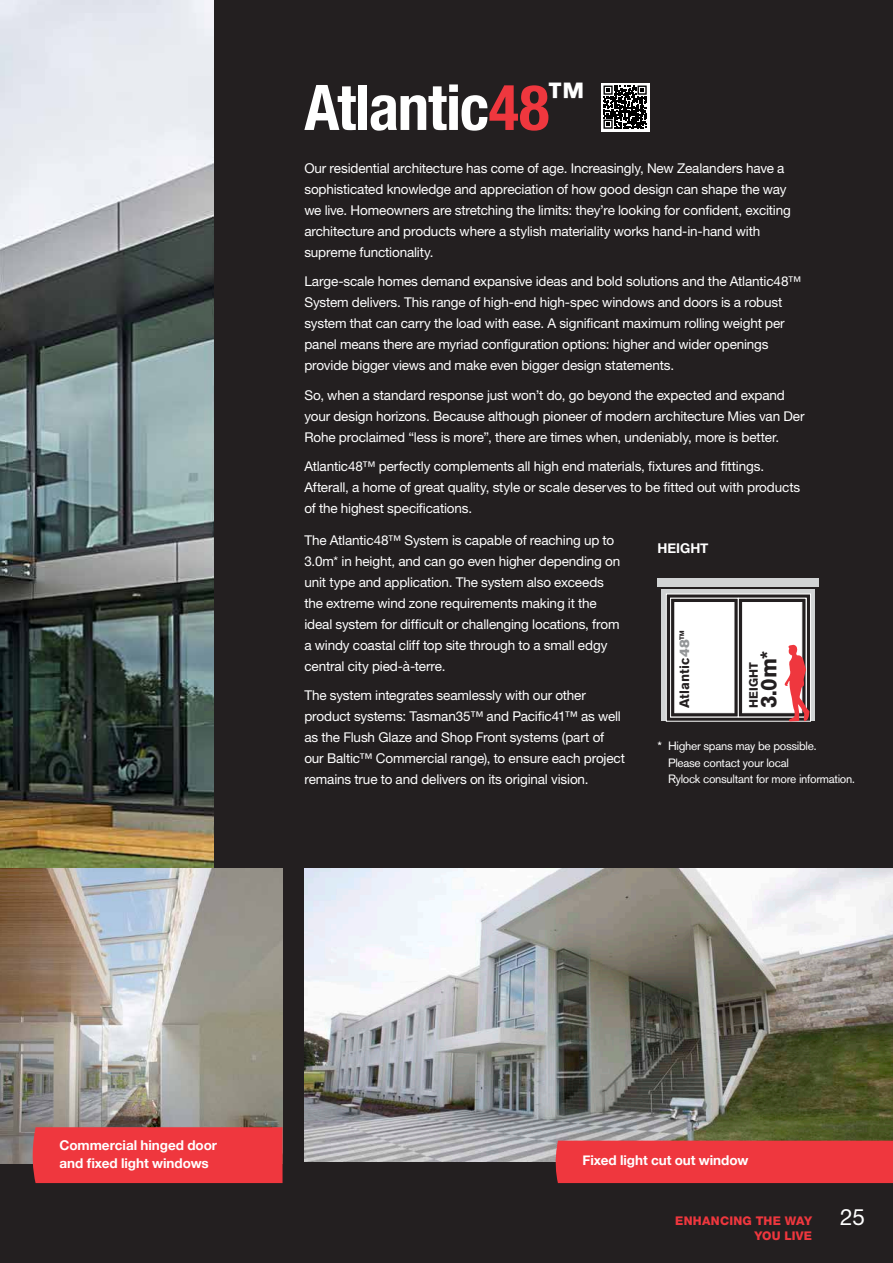
<style>
.page{position:relative;width:893px;height:1263px;background:#fff}
.page>*{position:absolute;margin:0;border:0;box-sizing:border-box;transform-origin:0 0}
.t1{font:700 condensed 63px "Helvetica Neue";letter-spacing:-.015em;color:#fff}
.t2{font:700 22.5px "Akzidenz Grotesk BE";color:#231f20}
.t3{font:13.5px/21px "Helvetica Neue";letter-spacing:-.01em;color:#fff}
.t4{font:700 13.5px/18px "Helvetica Neue";letter-spacing:-.005em;color:#fff}
.t5{font:700 13.5px "Akzidenz Grotesk BE";letter-spacing:.005em;color:#231f20}
.t6{font:12px/16.5px "Akzidenz Grotesk BE";letter-spacing:-.025em;color:#fff}
.t7{font:800 12px/14.4px "Helvetica Neue";letter-spacing:.02em;color:#ef373e}
.t8{font:700 12px "Akzidenz Grotesk BE";letter-spacing:.005em;color:#231f20}
.s1{color:#ef373e}
.s2{font-family:"Akzidenz Grotesk BE Super";font-weight:400;color:#949698}
.s3{font-weight:400;font-size:22.5px;color:#fff}
</style>
<div class="page">
<div style="left:0;top:774px;width:240px;height:489px;background:#231f20"></div>
<img style="left:0;top:0;width:214px;height:868px">
<div style="left:214px;top:0;width:679px;height:1263px;background:#231f20"></div>
<img style="left:0;top:868px;width:283px;height:296px">
<img style="left:304px;top:868px;width:589px;height:294px">
<div style="left:554px;top:1140px;width:339px;height:43px;background:#ef373e"></div>
<div style="left:31px;top:1127px;width:252px;height:56px;background:#ef373e"></div>
<div style="left:658px;top:578px;width:161px;height:8px;background:#d1d3d4"></div>
<div style="left:662px;top:590px;width:153px;height:131px;background:#d1d3d4"></div>
<svg style="left:668px;top:596px;width:141px;height:123px"></svg>
<div style="left:666px;top:594px;width:145px;height:127px;border:1px solid #fff"></div>
<div style="left:671px;top:598px;width:67px;height:119px;background:linear-gradient(to right,#231f20,#231f20)"></div>
<div style="left:670px;top:598px;width:68px;height:119px;border:1px solid #fff"></div>
<div style="left:675px;top:602px;width:59px;height:111px;background:#fff"></div>
<svg style="left:740px;top:600px;width:64px;height:115px"></svg>
<div style="left:738px;top:598px;width:68px;height:119px;border:1px solid #fff"></div>
<div style="left:742px;top:602px;width:60px;height:111px;background:#fff;border:1px solid #fff"></div>
<svg style="left:784px;top:645px;width:25px;height:76px"></svg>
<svg style="left:601px;top:83px;width:48px;height:48px"></svg>
<svg style="left:603px;top:86px;width:44px;height:43px;background:#494949"></svg>
<h1 class="t1" style="left:304px;top:55px;width:281px">Atlantic<span class="s1">48</span><sup>™</sup></h1>
<p class="t3" style="left:304px;top:157px;width:488px">Our residential architecture has come of age. Increasingly, New Zealanders have a sophisticated knowledge and appreciation of how good design can shape the way we live. Homeowners are stretching the limits: they’re looking for confident, exciting architecture and products where a stylish materiality works hand-in-hand with supreme functionality.</p>
<p class="t3" style="left:304px;top:271px;width:498px">Large-scale homes demand expansive ideas and bold solutions and the Atlantic48™ System delivers. This range of high-end high-spec windows and doors is a robust system that can carry the load with ease. A significant maximum rolling weight per panel means there are myriad configuration options: higher and wider openings provide bigger views and make even bigger design statements.</p>
<p class="t3" style="left:304px;top:384px;width:502px">So, when a standard response just won’t do, go beyond the expected and expand your design horizons. Because although pioneer of modern architecture Mies van Der<br>Rohe proclaimed “less is more”, there are times when, undeniably, more is better.</p>
<p class="t3" style="left:304px;top:456px;width:497px">Atlantic48™ perfectly complements all high end materials, fixtures and fittings.<br>Afterall, a home of great quality, style or scale deserves to be fitted out with products of the highest specifications.</p>
<p class="t3" style="left:304px;top:529px;width:317px">The Atlantic48™ System is capable of reaching up to 3.0m* in height, and can go even higher depending on unit type and application. The system also exceeds the extreme wind zone requirements making it the ideal system for difficult or challenging locations, from a windy coastal cliff top site through to a small edgy central city pied-à-terre.</p>
<p class="t3" style="left:304px;top:685px;width:322px">The system integrates seamlessly with our other product systems: Tasman35™ and Pacific41™ as well as the Flush Glaze and Shop Front systems (part of our Baltic™ Commercial range), to ensure each project remains true to and delivers on its original vision.</p>
<p class="t4" style="left:658px;top:540px;width:52px">HEIGHT</p>
<p class="t5" style="left:677px;top:708px;width:79px;rotate:-90deg">Atlantic<span class="s2">48</span>™</p>
<p class="t8" style="left:747px;top:708px;width:47px;rotate:-90deg">HEIGHT</p>
<h2 class="t2" style="left:755px;top:708px;width:58px;rotate:-90deg">3.0m*</h2>
<p class="t6" style="left:668px;top:738px;width:188px;text-indent:-10px">* Higher spans may be possible.<br>Please contact your local<br>Rylock consultant for more information.</p>
<p class="t4" style="left:60px;top:1136px;width:159px">Commercial hinged door and fixed light windows</p>
<p class="t4" style="left:582px;top:1151px;width:167px">Fixed light cut out window</p>
<p class="t7" style="left:754px;top:1214px;width:112px;text-indent:-79px">ENHANCING THE WAY <span class="s3">25<br></span>YOU LIVE</p>
</div>
